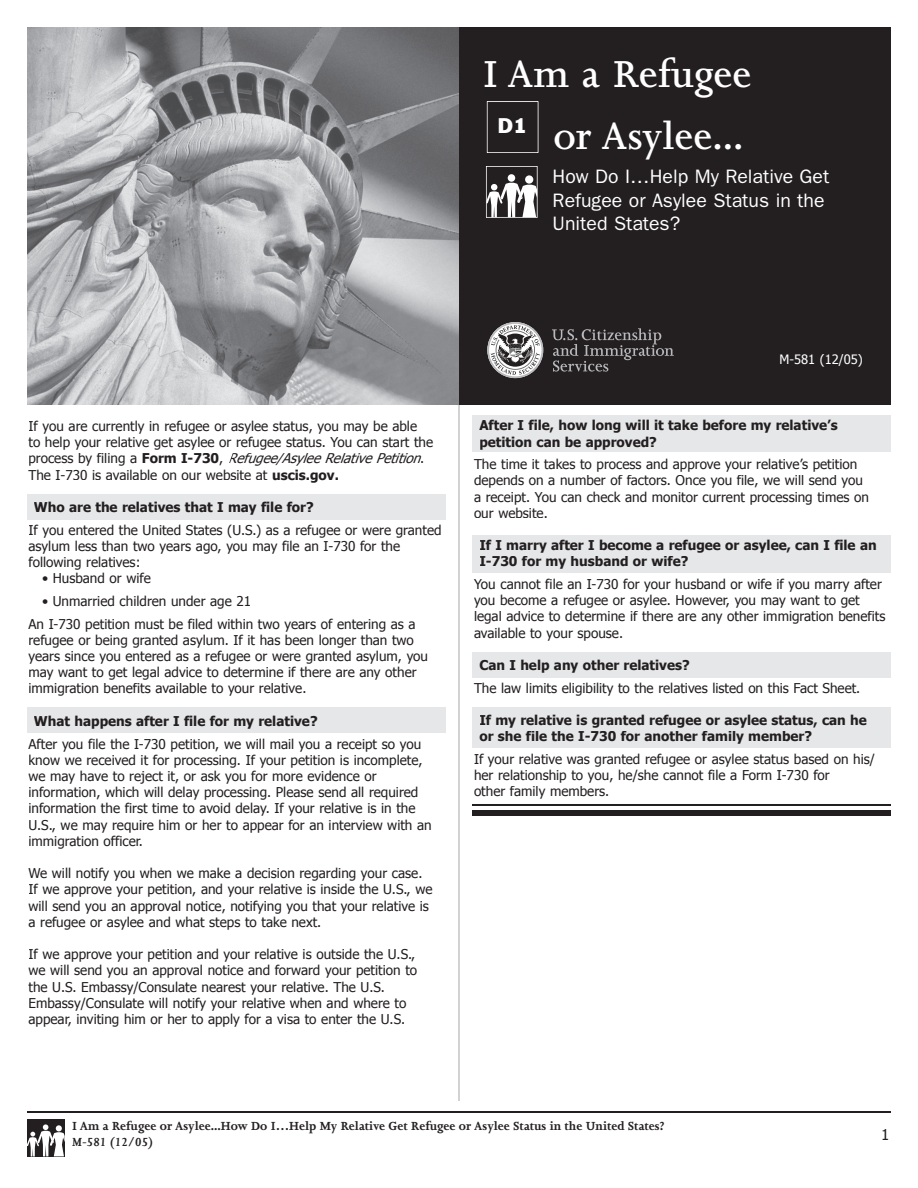
<style>
.page{position:relative;width:918px;height:1188px;background:#fff}
.page>*{position:absolute;margin:0;border:0;box-sizing:border-box;transform-origin:0 0}
.t1{font:600 43.2px/61.7px "Joanna";color:#fff;text-align:right}
.t2{font:19.65px "Franklin Gothic";color:#fff}
.t3{font:19.5px/23.4px "Franklin Gothic";color:#fff}
.t4{font:15px "Tahoma";color:#231f20}
.t5{font:13.5px/16.2px "Tahoma";color:#231f20}
.t6{font:700 13.5px/16.2px "Tahoma";color:#231f20}
.t7{font:700 13.5px "Joanna";color:#231f20}
.t8{font:italic 700 13.5px "Joanna";color:#231f20}
.t9{font:12.9px "Tahoma";color:#fff}
.s1{font-weight:700}
.s2{font-style:italic}
</style>
<div class="page">
<div style="left:472px;top:415px;width:419px;height:36px;background:#e6e7e9"></div>
<div style="left:472px;top:535px;width:419px;height:37px;background:#e6e7e9"></div>
<div style="left:472px;top:653px;width:419px;height:25px;background:#e6e7e9"></div>
<div style="left:472px;top:708px;width:419px;height:40px;background:#e6e7e9"></div>
<div style="left:27px;top:494px;width:419px;height:26px;background:#e6e7e9"></div>
<div style="left:27px;top:707px;width:419px;height:25px;background:#e6e7e9"></div>
<hr style="left:458px;top:34px;width:2px;height:1067px;background:#d1d2d4">
<div style="left:27px;top:1119px;width:38px;height:37px;background:#231f20"></div>
<svg style="left:27px;top:1124px;width:38px;height:32px"></svg>
<div style="left:459px;top:27px;width:432px;height:378px;background:#231f20"></div>
<hr style="left:458px;top:34px;width:2px;height:371px;background:#231f20">
<svg style="left:552px;top:328px;width:122px;height:44px;background:#3d3a3b"></svg>
<svg style="left:487px;top:322px;width:56px;height:56px"></svg>
<svg style="left:487px;top:101px;width:51px;height:52px;background:#2d292a"></svg>
<svg style="left:486px;top:166px;width:52px;height:52px"></svg>
<img style="left:27px;top:27px;width:432px;height:378px">
<hr style="left:27px;top:1111px;width:864px;height:1px;background:#231f20">
<hr style="left:472px;top:804px;width:419px;height:2px;background:#231f20">
<div style="left:472px;top:810px;width:419px;height:6px;background:#231f20"></div>
<h1 class="t1" style="left:483px;top:44px;width:270px">I Am a Refugee or Asylee...</h1>
<h3 class="t3" style="left:553px;top:164px;width:278px">How Do I…Help My Relative Get<br>Refugee or Asylee Status in the<br>United States?</h3>
<h2 class="t2" style="left:498px;top:113px;width:31px">D1</h2>
<p class="t5" style="left:28px;top:418px;width:406px">If you are currently in refugee or asylee status, you may be able<br>to help your relative get asylee or refugee status. You can start the p r o c e s s b y f i l i n g a <span class="s1">F o r m I - 7 3 0</span> , <span class="s2">Refugee/AsyleeRelativePetition</span>.<br>The I-730 is available on our website at <span class="s1">uscis.gov.</span></p>
<p class="t6" style="left:34px;top:499px;width:281px">Who are the relatives that I may file for?</p>
<p class="t5" style="left:28px;top:521px;width:415px">If you entered the United States (U.S.) as a refugee or were granted asylum less than two years ago, you may file an I-730 for the following relatives:</p>
<p class="t5" style="left:42px;top:570px;width:110px">• Husband or wife</p>
<p class="t5" style="left:28px;top:589px;width:389px;line-height:22.6px;text-indent:14px">• Unmarried children under age 21<br>An I-730 petition must be filed within two years of entering as a</p>
<p class="t5" style="left:28px;top:631px;width:401px">refugee or being granted asylum. If it has been longer than two years since you entered as a refugee or were granted asylum, you may want to get legal advice to determine if there are any other immigration benefits available to your relative.</p>
<p class="t6" style="left:34px;top:712px;width:285px">What happens after I file for my relative?</p>
<p class="t5" style="left:28px;top:735px;width:405px">After you file the I-730 petition, we will mail you a receipt so you know we received it for processing. If your petition is incomplete, we may have to reject it, or ask you for more evidence or information, which will delay processing. Please send all required information the first time to avoid delay. If your relative is in the U.S., we may require him or her to appear for an interview with an immigration officer.</p>
<p class="t5" style="left:28px;top:865px;width:406px">We will notify you when we make a decision regarding your case.<br>If we approve your petition, and your relative is inside the U.S., we will send you an approval notice, notifying you that your relative is a refugee or asylee and what steps to take next.</p>
<p class="t5" style="left:28px;top:946px;width:390px">If we approve your petition and your relative is outside the U.S., we will send you an approval notice and forward your petition to the U.S. Embassy/Consulate nearest your relative. The U.S.<br>Embassy/Consulate will notify your relative when and where to appear, inviting him or her to apply for a visa to enter the U.S.</p>
<p class="t9" style="left:780px;top:351px;width:85px">M-581 (12/05)</p>
<p class="t6" style="left:479px;top:417px;width:360px">After I file, how long will it take before my relative’s petition can be approved?</p>
<p class="t5" style="left:474px;top:456px;width:396px">The time it takes to process and approve your relative’s petition depends on a number of factors. Once you file, we will send you a receipt. You can check and monitor current processing times on our website.</p>
<p class="t6" style="left:479px;top:537px;width:399px">If I marry after I become a refugee or asylee, can I file an<br>I-730 for my husband or wife?</p>
<p class="t5" style="left:474px;top:576px;width:413px">You cannot file an I-730 for your husband or wife if you marry after you become a refugee or asylee. However, you may want to get legal advice to determine if there are any other immigration benefits available to your spouse.</p>
<p class="t6" style="left:479px;top:657px;width:212px">Can I help any other relatives?</p>
<p class="t5" style="left:474px;top:679px;width:388px">The law limits eligibility to the relatives listed on this Fact Sheet.</p>
<p class="t6" style="left:479px;top:712px;width:389px">If my relative is granted refugee or asylee status, can he or she file the I-730 for another family member?</p>
<p class="t5" style="left:474px;top:751px;width:403px">If your relative was granted refugee or asylee status based on his/ her relationship to you, he/she cannot file a Form I-730 for<br>other family members.</p>
<p class="t7" style="left:72px;top:1119px;width:594px">I Am a Refugee or Asylee...How Do I…Help My Relative Get Refugee or Asylee Status in the United States?</p>
<p class="t8" style="left:72px;top:1135px;width:82px">M-581 (12/05)</p>
<p class="t4" style="left:881px;top:1125px;width:10px">1</p>
</div>
